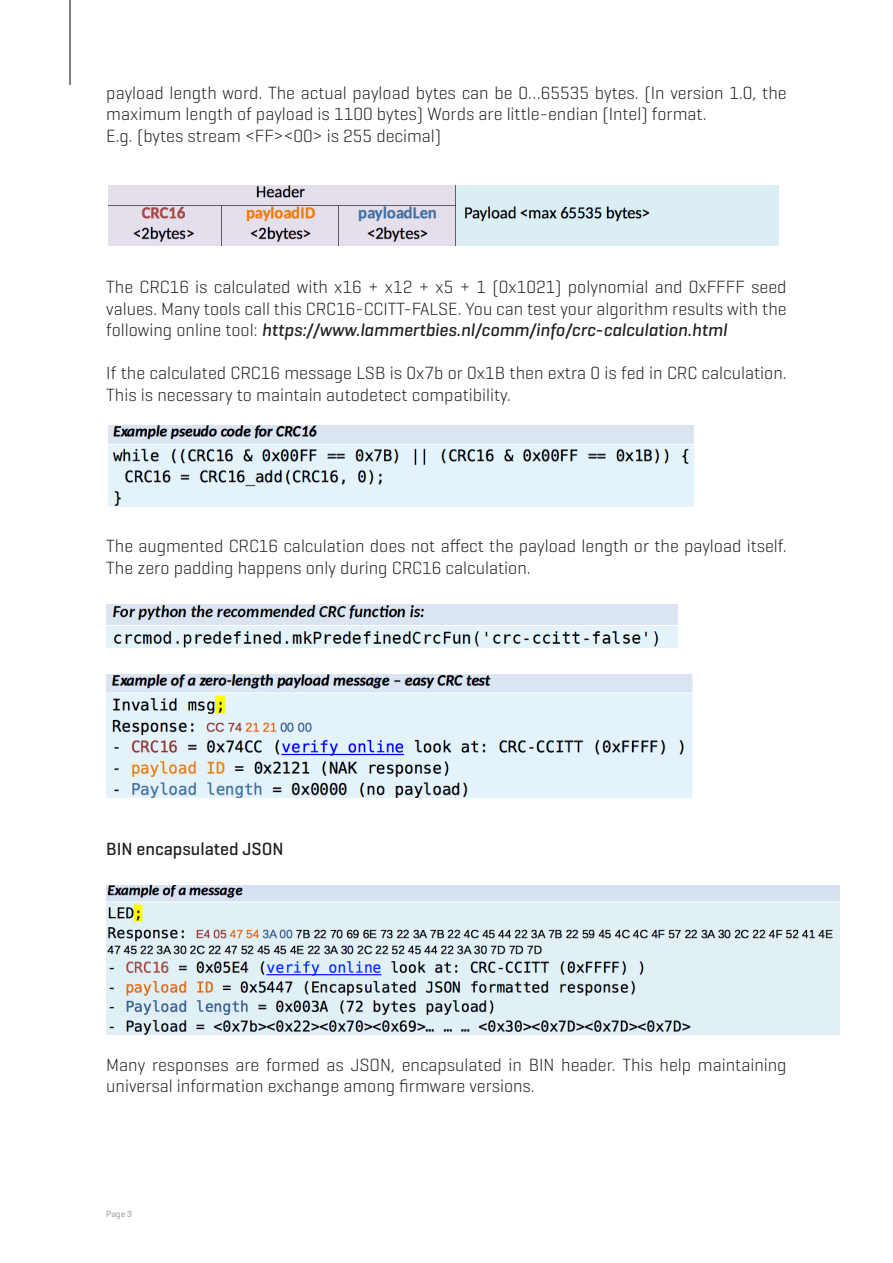
<style>
.page{position:relative;width:893px;height:1263px;background:#fff}
.page>*{position:absolute;margin:0;border:0;box-sizing:border-box;transform-origin:0 0}
.t1{font:300 18px/21.6px "Geogrotesque";color:#231f20}
.t2{font:500 18px "Geogrotesque";color:#231f20}
.t3{font:500 9px "Geogrotesque";color:#a8a9ad}
.s1{font-weight:500;font-style:italic}
</style>
<div class="page">
<hr style="left:69px;top:0;width:2px;height:85px;background:#57585a">
<img style="left:108px;top:185px;width:670px;height:61px">
<img style="left:108px;top:425px;width:586px;height:82px">
<img style="left:106px;top:675px;width:586px;height:123px">
<img style="left:106px;top:885px;width:733px;height:149px">
<img style="left:106px;top:604px;width:572px;height:43px">
<p class="t1" style="left:106px;top:81px;width:682px">payload length word. The actual payload bytes can be 0…65535 bytes. (In version 1.0, the maximum length of payload is 1100 bytes) Words are little-endian (Intel) format.</p>
<p class="t1" style="left:106px;top:124px;width:336px">E.g. (bytes stream &lt;FF&gt;&lt;00&gt; is 255 decimal)</p>
<p class="t1" style="left:106px;top:275px;width:682px;text-align:justify">The CRC16 is calculated with x16 + x12 + x5 + 1 (0x1021) polynomial and 0xFFFF seed values. Many tools call this CRC16-CCITT-FALSE. You can test your algorithm results with the following online tool: <span class="s1">https://www.lammertbies.nl/comm/info/crc-calculation.html</span></p>
<p class="t1" style="left:106px;top:362px;width:682px">If the calculated CRC16 message LSB is 0x7b or 0x1B then extra 0 is fed in CRC calculation.<br>This is necessary to maintain autodetect compatibility.</p>
<p class="t1" style="left:106px;top:535px;width:682px">The augmented CRC16 calculation does not affect the payload length or the payload itself.<br>The zero padding happens only during CRC16 calculation.</p>
<p class="t2" style="left:106px;top:837px;width:179px">BIN encapsulated JSON</p>
<p class="t1" style="left:106px;top:1053px;width:682px">Many responses are formed as JSON, encapsulated in BIN header. This help maintaining universal information exchange among firmware versions.</p>
<p class="t3" style="left:106px;top:1209px;width:27px">Page 3</p>
</div>
